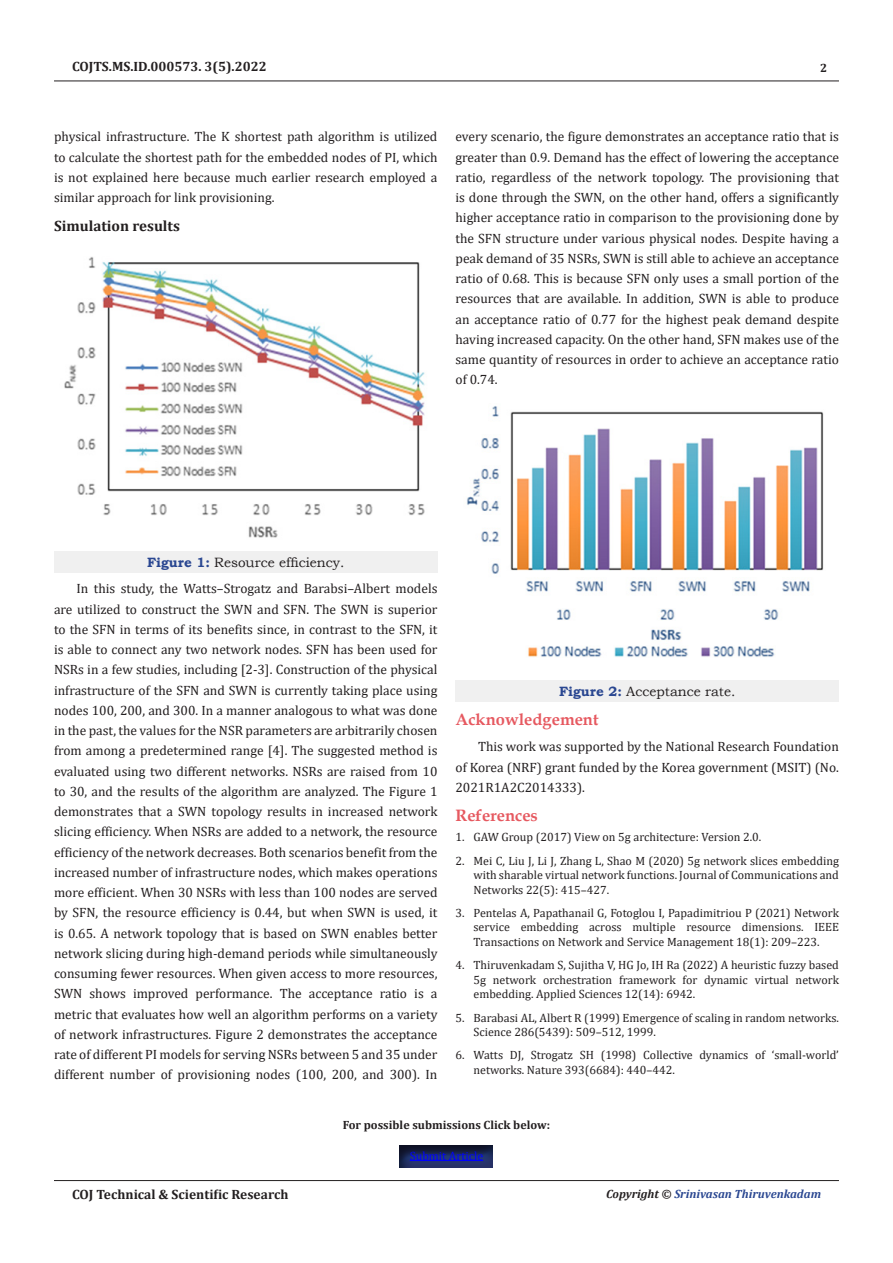
<style>
.page{position:relative;width:893px;height:1263px;background:#fff}
.page>*{position:absolute;margin:0;border:0;box-sizing:border-box;transform-origin:0 0}
.t1{font:700 16.5px "Book Antiqua";color:#e65960}
.t2{font:700 15px "Cambria";color:#231f20}
.t3{font:13.5px/20.2px "Cambria";color:#231f20;text-align:justify}
.t4{font:700 13.5px "Cambria";color:#231f20}
.t5{font:13.5px "Bookman Old Style";color:#231f20}
.t6{font:12px/14.4px "Cambria";color:#231f20;text-align:justify}
.t7{font:700 12px "Cambria";color:#231f20}
.t8{font:italic 700 12px "Cambria";color:#2a4791}
.t9{font:12px "Cambria";color:#00f}
.s1{font-weight:700;color:#2a4791}
.s2{color:#231f20}
</style>
<div class="page">
<hr style="left:54px;top:81px;width:785px;height:1px;background:#231f20">
<hr style="left:54px;top:1180px;width:785px;height:1px;background:#231f20">
<div style="left:54px;top:551px;width:383px;height:22px;background:#f0f0f0"></div>
<img style="left:64px;top:257px;width:361px;height:281px">
<div style="left:455px;top:680px;width:384px;height:22px;background:#f0f0f0"></div>
<img style="left:467px;top:406px;width:357px;height:251px">
<div style="left:399px;top:1142px;width:96px;height:26px;background:#231f20;opacity:.75"></div>
<hr style="left:410px;top:1160px;width:73px;height:1px;background:#00f">
<p class="t4" style="left:72px;top:56px;width:196px">COJTS.MS.ID.000573. 3(5).2022</p>
<p class="t7" style="left:820px;top:60px;width:9px">2</p>
<p class="t3" style="left:54px;top:126px;width:385px">physical infrastructure. The K shortest path algorithm is utilized to calculate the shortest path for the embedded nodes of PI, which is not explained here because much earlier research employed a similar approach for link provisioning.</p>
<p class="t2" style="left:54px;top:216px;width:127px">Simulation results</p>
<p class="t3" style="left:455px;top:126px;width:385px">every scenario, the figure demonstrates an acceptance ratio that is greater than 0.9. Demand has the effect of lowering the acceptance ratio, regardless of the network topology. The provisioning that is done through the SWN, on the other hand, offers a significantly higher acceptance ratio in comparison to the provisioning done by the SFN structure under various physical nodes. Despite having a peak demand of 35 NSRs, SWN is still able to achieve an acceptance ratio of 0.68. This is because SFN only uses a small portion of the resources that are available. In addition, SWN is able to produce an acceptance ratio of 0.77 for the highest peak demand despite having increased capacity. On the other hand, SFN makes use of the same quantity of resources in order to achieve an acceptance ratio of 0.74.</p>
<p class="t5" style="left:147px;top:554px;width:199px"><span class="s1">Figure 1:</span> Resource efficiency.</p>
<p class="t3" style="left:54px;top:578px;width:385px;text-indent:22px">In this study, the Watts–Strogatz and Barabsi–Albert models are utilized to construct the SWN and SFN. The SWN is superior to the SFN in terms of its benefits since, in contrast to the SFN, it is able to connect any two network nodes. SFN has been used for NSRs in a few studies, including [2-3]. Construction of the physical infrastructure of the SFN and SWN is currently taking place using nodes 100, 200, and 300. In a manner analogous to what was done in the past, the values for the NSR parameters are arbitrarily chosen from among a predetermined range [4]. The suggested method is evaluated using two different networks. NSRs are raised from 10 to 30, and the results of the algorithm are analyzed. The Figure 1 demonstrates that a SWN topology results in increased network slicing efficiency. When NSRs are added to a network, the resource efficiency of the network decreases. Both scenarios benefit from the increased number of infrastructure nodes, which makes operations more efficient. When 30 NSRs with less than 100 nodes are served by SFN, the resource efficiency is 0.44, but when SWN is used, it is 0.65. A network topology that is based on SWN enables better network slicing during high-demand periods while simultaneously consuming fewer resources. When given access to more resources, SWN shows improved performance. The acceptance ratio is a metric that evaluates how well an algorithm performs on a variety of network infrastructures. Figure 2 demonstrates the acceptance rate of different PI models for serving NSRs between 5 and 35 under different number of provisioning nodes (100, 200, and 300). In</p>
<p class="t5" style="left:559px;top:682px;width:178px"><span class="s1">Figure 2:</span> Acceptance rate.</p>
<p class="t1" style="left:455px;top:708px;width:144px">Acknowledgement</p>
<p class="t3" style="left:455px;top:736px;width:385px;text-indent:22px">This work was supported by the National Research Foundation of Korea (NRF) grant funded by the Korea government (MSIT) (No.<br>2021R1A2C2014333).</p>
<p class="t1" style="left:455px;top:804px;width:84px">References</p>
<p class="t6" style="left:455px;top:830px;width:307px">1. GAW Group (2017) View on 5g architecture: Version 2.0.</p>
<p class="t6" style="left:473px;top:853px;width:367px;text-indent:-18px">2. Mei C, Liu J, Li J, Zhang L, Shao M (2020) 5g network slices embedding with sharable virtual network functions. Journal of Communications and Networks 22(5): 415–427.</p>
<p class="t6" style="left:473px;top:906px;width:367px;text-indent:-18px">3. Pentelas A, Papathanail G, Fotoglou I, Papadimitriou P (2021) Network service embedding across multiple resource dimensions. IEEE Transactions on Network and Service Management 18(1): 209–223.</p>
<p class="t6" style="left:473px;top:958px;width:367px;text-indent:-18px">4. Thiruvenkadam S, Sujitha V, HG Jo, IH Ra (2022) A heuristic fuzzy based 5g network orchestration framework for dynamic virtual network embedding. Applied Sciences 12(14): 6942.</p>
<p class="t6" style="left:473px;top:1010px;width:367px;text-indent:-18px">5. Barabasi AL, Albert R (1999) Emergence of scaling in random networks.<br>Science 286(5439): 509–512, 1999.</p>
<p class="t6" style="left:473px;top:1048px;width:367px;text-indent:-18px">6. Watts DJ, Strogatz SH (1998) Collective dynamics of ‘small-world’ networks. Nature 393(6684): 440–442.</p>
<p class="t7" style="left:343px;top:1116px;width:209px">For possible submissions Click below:</p>
<p class="t9" style="left:410px;top:1148px;width:75px">Submit Article</p>
<p class="t4" style="left:72px;top:1185px;width:218px">COJ Technical &amp; Scientific Research</p>
<p class="t8" style="left:606px;top:1185px;width:216px"><span class="s2">Copyright ©</span> Srinivasan Thiruvenkadam</p>
</div>
